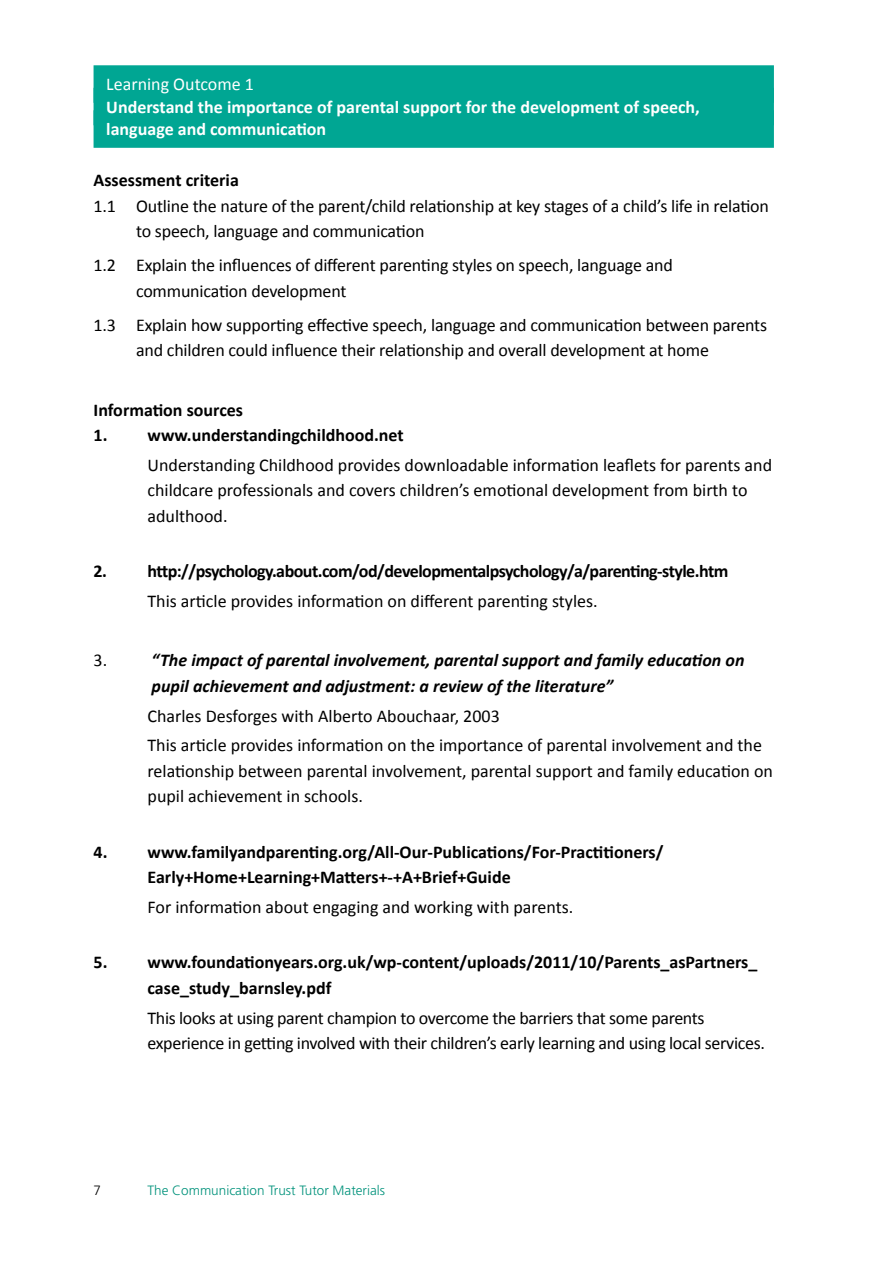
<style>
.page{position:relative;width:893px;height:1263px;background:#fff}
.page>*{position:absolute;margin:0;border:0;box-sizing:border-box;transform-origin:0 0}
.t1{font:18px/25.5px "Calibri";letter-spacing:-.01em;color:#000}
.t2{font:700 18px/25.5px "Calibri";color:#000}
.t3{font:italic 700 18px/25.5px "Calibri";color:#000}
.t4{font:700 18px/22.5px "Calibri";color:#fff}
.t5{font:700 18px "Calibri";letter-spacing:-.03em;color:#000}
.t6{font:18px "Calibri";color:#fff}
.t7{font:300 13.5px "Frutiger";color:#00927b}
</style>
<div class="page">
<div style="left:94px;top:65px;width:680px;height:38px;background:#00a693"></div>
<div style="left:94px;top:88px;width:680px;height:37px;background:#00a693"></div>
<div style="left:94px;top:110px;width:680px;height:38px;background:#00a693"></div>
<p class="t6" style="left:106px;top:73px;width:149px">Learning Outcome 1</p>
<p class="t4" style="left:106px;top:94px;width:595px">Understand the importance of parental support for the development of speech, language and communication</p>
<p class="t2" style="left:94px;top:166px;width:147px">Assessment criteria</p>
<p class="t1" style="left:136px;top:192px;width:634px;text-indent:-43px">1.1 Outline the nature of the parent/child relationship at key stages of a child’s life in relation to speech, language and communication</p>
<p class="t1" style="left:136px;top:251px;width:538px;text-indent:-43px">1.2 Explain the influences of different parenting styles on speech, language and communication development</p>
<p class="t1" style="left:136px;top:311px;width:633px;text-indent:-43px">1.3 Explain how supporting effective speech, language and communication between parents and children could influence their relationship and overall development at home</p>
<p class="t2" style="left:94px;top:396px;width:151px">Information sources</p>
<p class="t2" style="left:94px;top:421px;width:312px">1. www.understandingchildhood.net</p>
<p class="t1" style="left:148px;top:451px;width:626px">Understanding Childhood provides downloadable information leaflets for parents and childcare professionals and covers children’s emotional development from birth to adulthood.</p>
<p class="t5" style="left:94px;top:560px;width:636px">2. http://psychology.about.com/od/developmentalpsychology/a/parenting-style.htm</p>
<p class="t1" style="left:148px;top:587px;width:452px">This article provides information on different parenting styles.</p>
<p class="t1" style="left:94px;top:647px;width:15px">3.</p>
<p class="t3" style="left:152px;top:647px;width:594px">“The impact of parental involvement, parental support and family education on pupil achievement and adjustment: a review of the literature”</p>
<p class="t1" style="left:148px;top:700px;width:616px;line-height:29.7px">Charles Desforges with Alberto Abouchaar, 2003<br>This article provides information on the importance of parental involvement and the</p>
<p class="t1" style="left:148px;top:757px;width:627px">relationship between parental involvement, parental support and family education on pupil achievement in schools.</p>
<p class="t2" style="left:148px;top:838px;width:517px;text-indent:-54px">4. www.familyandparenting.org/All-Our-Publications/For-Practitioners/<br>Early+Home+Learning+Matters+-+A+Brief+Guide</p>
<p class="t1" style="left:148px;top:893px;width:427px">For information about engaging and working with parents.</p>
<p class="t2" style="left:148px;top:949px;width:611px;text-indent:-54px">5. www.foundationyears.org.uk/wp-content/uploads/2011/10/Parents_asPartners_ case_study_barnsley.pdf</p>
<p class="t1" style="left:148px;top:1004px;width:619px">This looks at using parent champion to overcome the barriers that some parents experience in getting involved with their children’s early learning and using local services.</p>
<p class="t7" style="left:148px;top:1182px;width:239px">The Communication Trust Tutor Materials</p>
</div>
